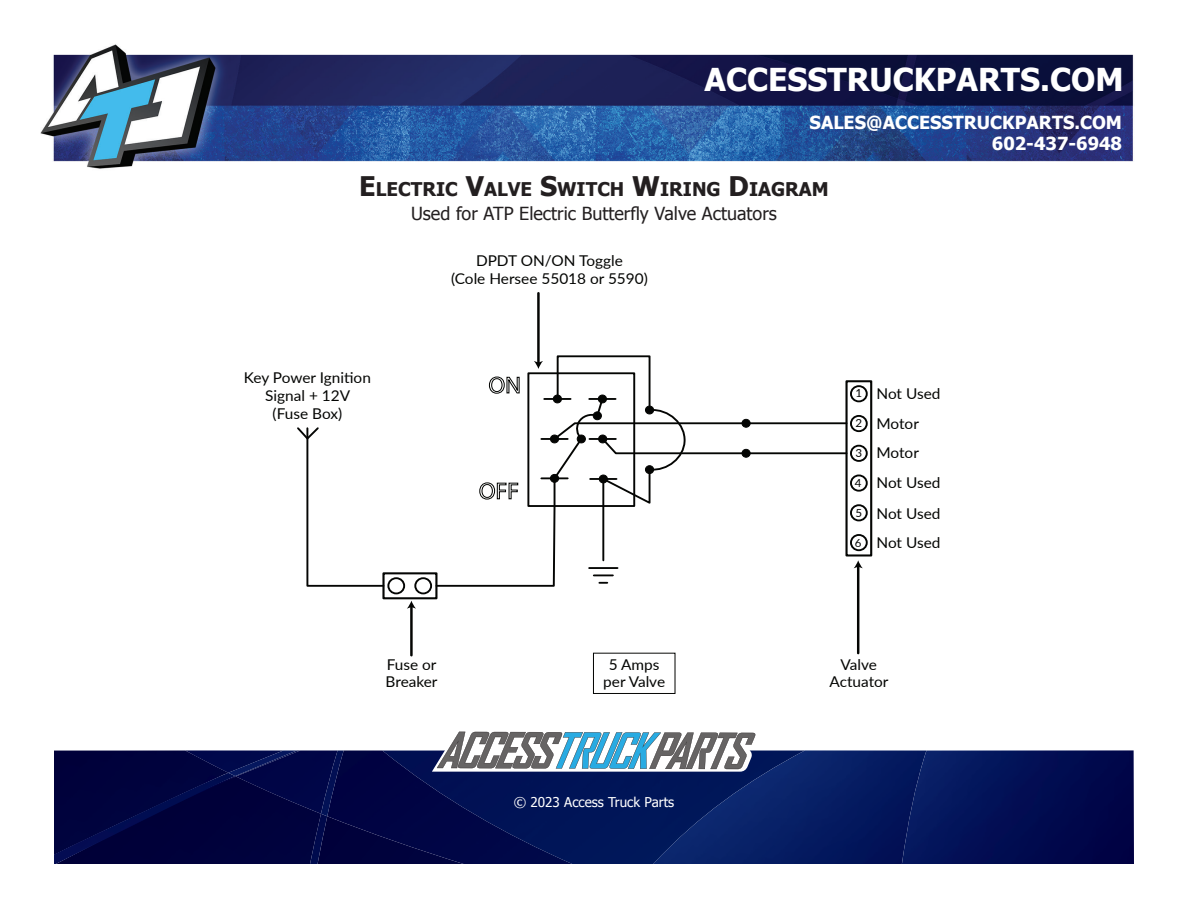
<style>
.page{position:relative;width:1188px;height:918px;background:#fff}
.page>*{position:absolute;margin:0;border:0;box-sizing:border-box;transform-origin:0 0}
.t1{font:700 31.5px "Tahoma";color:#fff}
.t2{font:700 18.9px "Tahoma";color:#231f20}
.t3{font:18px "Tahoma";color:#231f20}
.t4{font:700 18px/21.6px "Tahoma";color:#fff;text-align:right}
.t5{font:14.85px/17.9px "Lato";color:#040503;text-align:center}
.t6{font:13.5px "Tahoma";color:#fff}
.t7{font:11.1px "Lato";color:#040503}
.s1{font-size:27px}
</style>
<div class="page">
<div style="left:235px;top:814px;width:75px;height:50px;background:#00023d"></div>
<div style="left:54px;top:750px;width:182px;height:105px;background:#00013c"></div>
<div style="left:327px;top:750px;width:105px;height:114px;background:#000241"></div>
<img style="left:236px;top:750px;width:85px;height:64px">
<img style="left:185px;top:750px;width:115px;height:26px">
<img style="left:382px;top:751px;width:271px;height:113px">
<img style="left:653px;top:750px;width:249px;height:114px">
<img style="left:902px;top:750px;width:232px;height:114px">
<img style="left:310px;top:814px;width:17px;height:50px">
<img style="left:321px;top:750px;width:23px;height:66px">
<img style="left:54px;top:773px;width:181px;height:91px">
<img style="left:228px;top:750px;width:69px;height:26px">
<svg style="left:432px;top:731px;width:328px;height:41px"></svg>
<img style="left:40px;top:44px;width:1094px;height:125px">
<div style="left:382px;top:572px;width:55px;height:27px;border:2px solid #040503"></div>
<div style="left:845px;top:380px;width:27px;height:177px;border:2px solid #040503"></div>
<div style="left:850px;top:534px;width:18px;height:17px;border:2px solid #040503;border-radius:50%"></div>
<div style="left:850px;top:504px;width:18px;height:17px;border:2px solid #040503;border-radius:50%"></div>
<div style="left:850px;top:474px;width:18px;height:18px;border:2px solid #040503;border-radius:50%"></div>
<div style="left:850px;top:445px;width:18px;height:17px;border:2px solid #040503;border-radius:50%"></div>
<div style="left:850px;top:415px;width:18px;height:17px;border:2px solid #040503;border-radius:50%"></div>
<div style="left:850px;top:385px;width:18px;height:17px;border:2px solid #040503;border-radius:50%"></div>
<div style="left:414px;top:577px;width:18px;height:17px;border:2px solid #040503;border-radius:50%"></div>
<div style="left:387px;top:577px;width:18px;height:17px;border:2px solid #040503;border-radius:50%"></div>
<hr style="left:410px;top:606px;width:3px;height:49px;background:#040503">
<svg style="left:407px;top:601px;width:9px;height:8px"></svg>
<hr style="left:857px;top:566px;width:2px;height:87px;background:#040503">
<svg style="left:854px;top:560px;width:9px;height:8px"></svg>
<hr style="left:537px;top:293px;width:3px;height:70px;background:#040503">
<svg style="left:435px;top:354px;width:413px;height:234px"></svg>
<div style="left:593px;top:653px;width:82px;height:41px;border:1px solid #040503"></div>
<svg style="left:297px;top:427px;width:88px;height:161px"></svg>
<h1 class="t1" style="left:705px;top:57px;width:420px">ACCESSTRUCKPARTS.COM</h1>
<p class="t4" style="left:810px;top:110px;width:314px">SALES@ACCESSTRUCKPARTS.COM<br>602-437-6948</p>
<p class="t2" style="left:359px;top:176px;width:471px"><span class="s1">E</span>LECTRIC <span class="s1">V</span>ALVE <span class="s1">S</span>WITCH <span class="s1">W</span>IRING <span class="s1">D</span>IAGRAM</p>
<p class="t3" style="left:411px;top:201px;width:367px">Used for ATP Electric Butterfly Valve Actuators</p>
<p class="t5" style="left:244px;top:368px;width:129px">Key Power Ignition<br>Signal + 12V<br>(Fuse Box)</p>
<p class="t5" style="left:451px;top:251px;width:198px">DPDT ON/ON Toggle<br>(Cole Hersee 55018 or 5590)</p>
<p class="t7" style="left:856px;top:385px;width:8px">1</p>
<p class="t7" style="left:856px;top:415px;width:8px">2</p>
<p class="t7" style="left:856px;top:445px;width:8px">3</p>
<p class="t7" style="left:855px;top:475px;width:8px">4</p>
<p class="t7" style="left:856px;top:505px;width:8px">5</p>
<p class="t7" style="left:855px;top:535px;width:8px">6</p>
<p class="t5" style="left:876px;top:384px;width:65px">Not Used</p>
<p class="t5" style="left:877px;top:408px;width:44px;line-height:29.5px;text-align:left">Motor<br>Motor</p>
<p class="t5" style="left:876px;top:473px;width:65px">Not Used</p>
<p class="t5" style="left:877px;top:498px;width:65px;line-height:29.8px;text-align:left">Not Used<br>Not Used</p>
<p class="t5" style="left:386px;top:655px;width:53px;text-align:left">Fuse or<br>Breaker</p>
<p class="t5" style="left:603px;top:655px;width:63px">5 Amps per Valve</p>
<p class="t5" style="left:830px;top:655px;width:61px">Valve<br>Actuator</p>
<p class="t6" style="left:514px;top:793px;width:162px">© 2023 Access Truck Parts</p>
</div>
